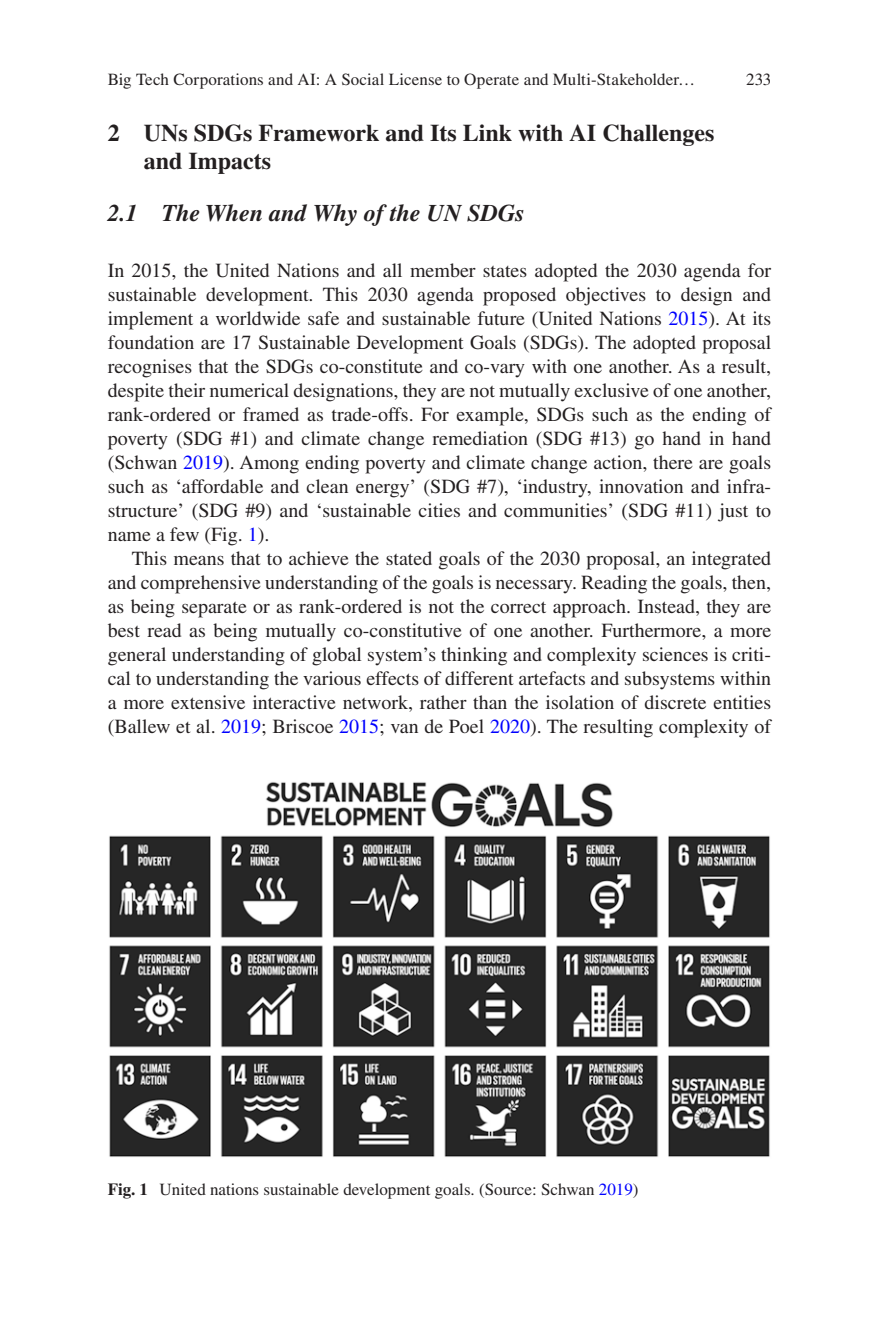
<style>
.page{position:relative;width:879px;height:1333px;background:#fff}
.page>*{position:absolute;margin:0;border:0;box-sizing:border-box;transform-origin:0 0}
._1_hd{font:700 24px/28px "Times LT Std";color:#231f20}
._1_hd_2_hd{font:italic 700 24px "Times LT Std";color:#231f20}
.Text_flush{font:20px/24px "Times LT Std";color:#231f20;text-align:justify}
.Text{font:20px/24px "Times LT Std";color:#231f20;text-align:justify}
.t1{font:17px "Times LT Std";color:#231f20}
.s1{color:#00f}
.s2{font-weight:700}
</style>
<div class="page">
<img style="left:109px;top:782px;width:661px;height:375px">
<p class="t1" style="left:108px;top:70px;width:589px">Big Tech Corporations and AI: A Social License to Operate and Multi-Stakeholder…</p>
<p class="t1" style="left:746px;top:70px;width:27px">233</p>
<h2 class="_1_hd" style="left:144px;top:118px;width:572px;text-indent:-36px">2 UNs SDGs Framework and Its Link with AI Challenges and Impacts</h2>
<h3 class="_1_hd_2_hd" style="left:108px;top:199px;width:419px">2.1 The When and Why of the UN SDGs</h3>
<p class="Text_flush" style="left:108px;top:258px;width:665px">In 2015, the United Nations and all member states adopted the 2030 agenda for sustainable development. This 2030 agenda proposed objectives to design and implement a worldwide safe and sustainable future (United Nations <span class="s1">2015</span>). At its foundation are 17 Sustainable Development Goals (SDGs). The adopted proposal recognises that the SDGs co-constitute and co-vary with one another. As a result, despite their numerical designations, they are not mutually exclusive of one another, rank-ordered or framed as trade-offs. For example, SDGs such as the ending of poverty (SDG #1) and climate change remediation (SDG #13) go hand in hand (Schwan <span class="s1">2019</span>). Among ending poverty and climate change action, there are goals such as ‘affordable and clean energy’ (SDG #7), ‘industry, innovation and infra&shy;structure’ (SDG #9) and ‘sustainable cities and communities’ (SDG #11) just to name a few (Fig. <span class="s1">1</span>).</p>
<p class="Text" style="left:108px;top:546px;width:665px;text-indent:24px">This means that to achieve the stated goals of the 2030 proposal, an integrated and comprehensive understanding of the goals is necessary. Reading the goals, then, as being separate or as rank-ordered is not the correct approach. Instead, they are best read as being mutually co-constitutive of one another. Furthermore, a more general understanding of global system’s thinking and complexity sciences is criti&shy;cal to understanding the various effects of different artefacts and subsystems within a more extensive interactive network, rather than the isolation of discrete entities (Ballew et al. <span class="s1">2019</span>; Briscoe <span class="s1">2015</span>; van de Poel <span class="s1">2020</span>). The resulting complexity of</p>
<p class="t1" style="left:108px;top:1179px;width:532px"><span class="s2">Fig. 1</span> United nations sustainable development goals. (Source: Schwan <span class="s1">2019</span>)</p>
</div>
